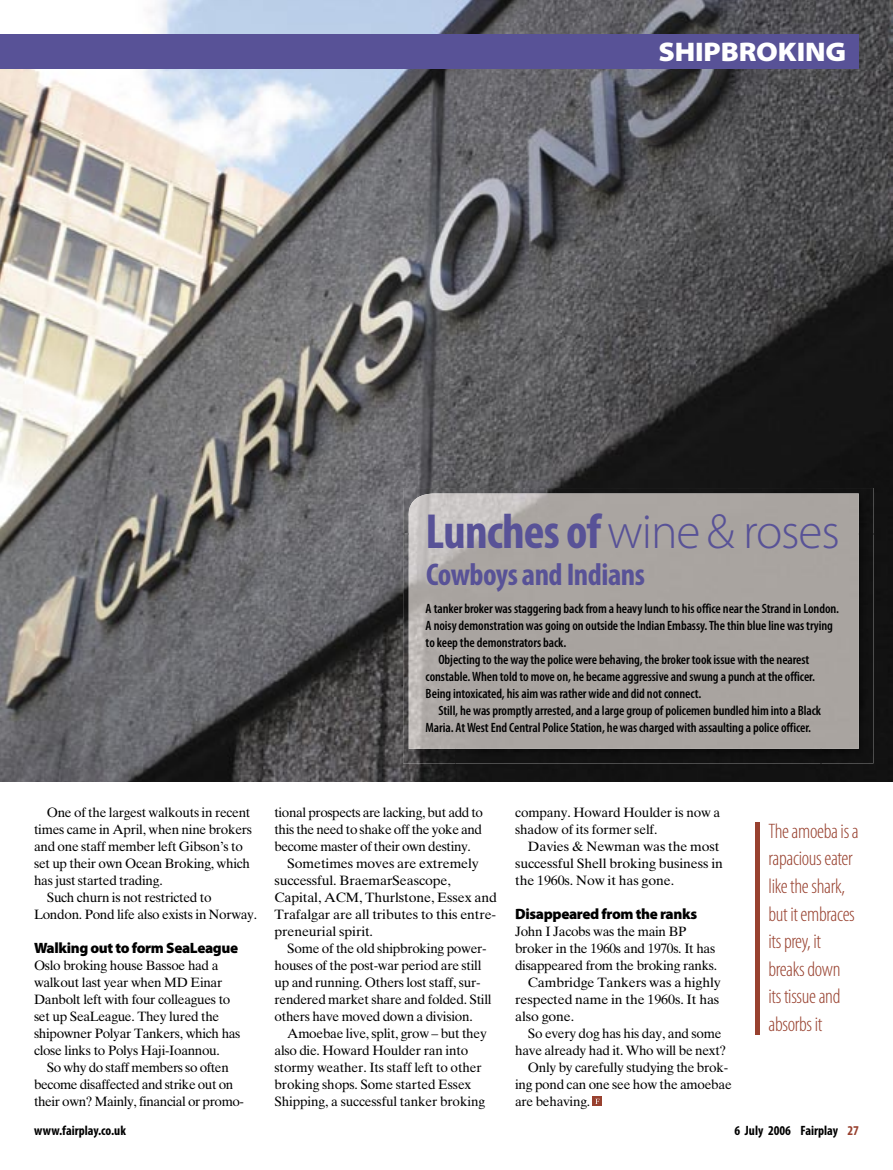
<style>
.page{position:relative;width:893px;height:1170px;background:#fff}
.page>*{position:absolute;margin:0;border:0;box-sizing:border-box;transform-origin:0 0}
.t1{font:300 49.5px "Myriad Pro";letter-spacing:-.02em;color:#585297}
.t2{font:700 condensed 31.5px "Myriad Pro";letter-spacing:-.015em;color:#585297}
.t3{font:900 semi-expanded 27px "Myriad Pro";letter-spacing:-.005em;color:#fff}
.t4{font:300 condensed 21px/27.6px "Myriad Pro";letter-spacing:-.015em;color:#98412f}
.t5{font:900 15px "Myriad Pro";letter-spacing:-.025em;color:#000}
.t6{font:13.5px/17px "Times Ten LT Std";letter-spacing:-.02em;color:#000}
.t7{font:600 condensed 13.5px "Myriad Pro";letter-spacing:-.005em;color:#000}
.t8{font:13.5px/17px "Times Ten LT Std";letter-spacing:-.02em;color:#000;scale:1.04 1}
.t9{font:700 condensed 13.5px "Myriad Pro";color:#000}
.s1{font-weight:700;font-stretch:condensed}
.s2{color:#98412f}
</style>
<div class="page">
<img style="left:0;top:0;width:893px;height:782px">
<div style="left:0;top:34px;width:859px;height:34px;background:#585297"></div>
<hr style="left:756px;top:822px;width:4px;height:212px;background:#98412f">
<div style="left:592px;top:1096px;width:10px;height:10px;background:#98412f"></div>
<svg style="left:595px;top:1098px;width:5px;height:5px"></svg>
<img style="left:403px;top:488px;width:470px;height:45px">
<img style="left:403px;top:533px;width:52px;height:230px">
<div style="left:821px;top:533px;width:52px;height:230px;background:#111"></div>
<div style="left:455px;top:748px;width:366px;height:15px;background:#111"></div>
<img style="left:406px;top:493px;width:453px;height:255px">
<h3 class="t3" style="left:658px;top:37px;width:189px">SHIPBROKING</h3>
<h1 class="t1" style="left:426px;top:501px;width:416px"><span class="s1">Lunches of</span> wine&amp; roses</h1>
<h2 class="t2" style="left:426px;top:557px;width:220px">Cowboys and Indians</h2>
<p class="t7" style="left:426px;top:600px;width:415px">A tanker broker was staggering back from a heavy lunch to his office near the Strand in London.</p>
<p class="t7" style="left:426px;top:617px;width:409px">A noisy demonstration was going on outside the Indian Embassy. The thin blue line was trying</p>
<p class="t7" style="left:426px;top:634px;width:142px">to keep the demonstrators back.</p>
<p class="t7" style="left:438px;top:651px;width:373px">Objecting to the way the police were behaving, the broker took issue with the nearest</p>
<p class="t7" style="left:426px;top:668px;width:391px">constable. When told to move on, he became aggressive and swung a punch at the officer.</p>
<p class="t7" style="left:426px;top:685px;width:277px">Being intoxicated, his aim was rather wide and did not connect.</p>
<p class="t7" style="left:438px;top:702px;width:384px">Still, he was promptly arrested, and a large group of policemen bundled him into a Black</p>
<p class="t7" style="left:426px;top:719px;width:387px">Maria. At West End Central Police Station, he was charged with assaulting a police officer.</p>
<p class="t6" style="left:47px;top:803px;width:205px">One of the largest walkouts in recent</p>
<p class="t6" style="left:34px;top:820px;width:220px">times came in April, when nine brokers</p>
<p class="t6" style="left:34px;top:837px;width:210px">and one staff member left Gibson’s to</p>
<p class="t6" style="left:34px;top:854px;width:218px">set up their own Ocean Broking, which</p>
<p class="t6" style="left:34px;top:871px;width:130px">has just started trading.</p>
<p class="t6" style="left:47px;top:888px;width:166px">Such churn is not restricted to</p>
<p class="t6" style="left:34px;top:905px;width:225px">London. Pond life also exists in Norway.</p>
<p class="t5" style="left:34px;top:937px;width:206px">Walking out to form SeaLeague</p>
<p class="t6" style="left:34px;top:956px;width:208px">Oslo broking house Bassoe had a walkout last year when MD Einar Danbolt left with four colleagues to set up SeaLeague. They lured the shipowner Polyar Tankers, which has close links to Polys Haji-Ioannou.</p>
<p class="t6" style="left:34px;top:1058px;width:212px;text-indent:13px">So why do staff members so often become disaffected and strike out on their own? Mainly, financial or promo-</p>
<p class="t6" style="left:275px;top:803px;width:210px">tional prospects are lacking, but add to</p>
<p class="t6" style="left:275px;top:820px;width:209px">this the need to shake off the yoke and</p>
<p class="t6" style="left:275px;top:837px;width:198px">become master of their own destiny.</p>
<p class="t8" style="left:287px;top:854px;width:186px">Sometimes moves are extremely</p>
<p class="t8" style="left:275px;top:871px;width:171px">successful. BraemarSeascope,</p>
<p class="t8" style="left:275px;top:888px;width:215px">Capital, ACM, Thurlstone, Essex and</p>
<p class="t8" style="left:275px;top:905px;width:215px">Trafalgar are all tributes to this entre-</p>
<p class="t8" style="left:275px;top:922px;width:96px">preneurial spirit.</p>
<p class="t6" style="left:287px;top:939px;width:201px">Some of the old shipbroking power-</p>
<p class="t6" style="left:275px;top:956px;width:208px">houses of the post-war period are still</p>
<p class="t6" style="left:275px;top:973px;width:208px">up and running. Others lost staff, sur-</p>
<p class="t6" style="left:275px;top:990px;width:219px">rendered market share and folded. Still</p>
<p class="t6" style="left:275px;top:1007px;width:200px">others have moved down a division.</p>
<p class="t6" style="left:287px;top:1024px;width:201px">Amoebae live, split, grow – but they</p>
<p class="t6" style="left:275px;top:1041px;width:195px">also die. Howard Houlder ran into</p>
<p class="t6" style="left:275px;top:1058px;width:209px">stormy weather. Its staff left to other</p>
<p class="t6" style="left:275px;top:1075px;width:198px">broking shops. Some started Essex</p>
<p class="t6" style="left:275px;top:1092px;width:212px">Shipping, a successful tanker broking</p>
<p class="t6" style="left:515px;top:803px;width:207px">company. Howard Houlder is now a shadow of its former self.</p>
<p class="t8" style="left:515px;top:837px;width:201px;text-indent:13px">Davies &amp; Newman was the most successful Shell broking business in the 1960s. Now it has gone.</p>
<p class="t5" style="left:515px;top:903px;width:183px">Disappeared from the ranks</p>
<p class="t6" style="left:515px;top:922px;width:173px">John I Jacobs was the main BP</p>
<p class="t6" style="left:515px;top:939px;width:202px">broker in the 1960s and 1970s. It has</p>
<p class="t6" style="left:515px;top:956px;width:203px">disappeared from the broking ranks.</p>
<p class="t8" style="left:528px;top:973px;width:187px">Cambridge Tankers was a highly</p>
<p class="t8" style="left:515px;top:990px;width:198px">respected name in the 1960s. It has</p>
<p class="t8" style="left:515px;top:1007px;width:58px">also gone.</p>
<p class="t6" style="left:528px;top:1024px;width:195px">So every dog has his day, and some</p>
<p class="t6" style="left:515px;top:1041px;width:213px">have already had it. Who will be next?</p>
<p class="t6" style="left:528px;top:1058px;width:202px">Only by carefully studying the brok-</p>
<p class="t6" style="left:515px;top:1075px;width:218px">ing pond can one see how the amoebae</p>
<p class="t6" style="left:515px;top:1092px;width:77px">are behaving.</p>
<h3 class="t4" style="left:768px;top:817px;width:92px">The amoeba is a rapacious eater like the shark, but it embraces its prey, it breaks down<br>its tissue and absorbs it</h3>
<p class="t9" style="left:34px;top:1123px;width:93px">www.fairplay.co.uk</p>
<p class="t9" style="left:734px;top:1123px;width:126px">6 July 2006 Fairplay <span class="s2">27</span></p>
</div>
